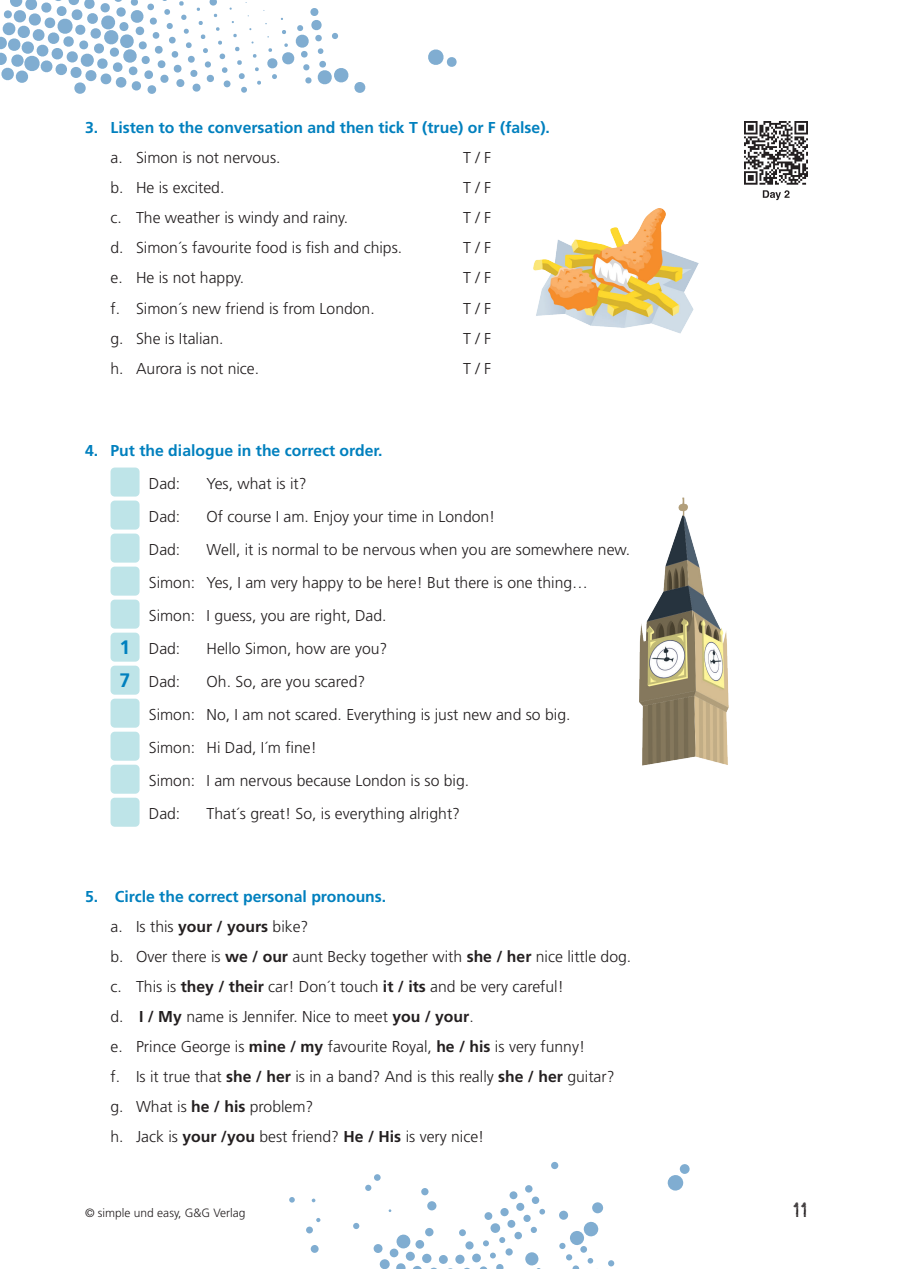
<style>
.page{position:relative;width:898px;height:1269px;background:#fff}
.page>*{position:absolute;margin:0;border:0;box-sizing:border-box;transform-origin:0 0}
.t1{font:21px "Punktype";color:#231f20}
.t2{font:300 15.75px/30px "Frutiger LT Std";color:#231f20}
.t3{font:700 15.75px "Frutiger LT Std";color:#0080be}
.t4{font:300 12px "Frutiger LT Std";color:#231f20}
.s1{font-weight:700;font-size:19.5px;color:#0080be}
.s2{font-weight:700;color:#0080be}
.s3{font-weight:700}
</style>
<div class="page">
<svg style="left:551px;top:1161px;width:7px;height:8px"></svg>
<svg style="left:421px;top:1187px;width:8px;height:8px"></svg>
<svg style="left:374px;top:1173px;width:7px;height:7px"></svg>
<svg style="left:525px;top:1184px;width:8px;height:8px"></svg>
<div style="left:509px;top:1191px;width:8px;height:8px;background:#80add1;border-radius:50%"></div>
<svg style="left:427px;top:1200px;width:10px;height:10px"></svg>
<div style="left:365px;top:1184px;width:6px;height:7px;background:#80add1;border-radius:50%"></div>
<svg style="left:531px;top:1196px;width:8px;height:8px"></svg>
<svg style="left:516px;top:1202px;width:8px;height:8px"></svg>
<svg style="left:500px;top:1207px;width:9px;height:9px"></svg>
<svg style="left:484px;top:1211px;width:8px;height:9px"></svg>
<svg style="left:539px;top:1208px;width:6px;height:6px"></svg>
<svg style="left:523px;top:1214px;width:8px;height:8px"></svg>
<svg style="left:507px;top:1219px;width:8px;height:8px"></svg>
<svg style="left:490px;top:1222px;width:10px;height:11px"></svg>
<div style="left:459px;top:1229px;width:7px;height:7px;background:#80add1;border-radius:50%"></div>
<svg style="left:425px;top:1227px;width:9px;height:9px"></svg>
<svg style="left:559px;top:1210px;width:9px;height:9px"></svg>
<svg style="left:530px;top:1226px;width:7px;height:7px"></svg>
<svg style="left:514px;top:1231px;width:8px;height:8px"></svg>
<svg style="left:499px;top:1236px;width:6px;height:7px"></svg>
<svg style="left:483px;top:1240px;width:6px;height:6px"></svg>
<div style="left:465px;top:1241px;width:9px;height:8px;background:#80add1;border-radius:50%"></div>
<svg style="left:415px;top:1239px;width:9px;height:9px"></svg>
<svg style="left:396px;top:1234px;width:15px;height:14px"></svg>
<svg style="left:353px;top:1222px;width:6px;height:7px"></svg>
<svg style="left:592px;top:1201px;width:11px;height:12px"></svg>
<svg style="left:505px;top:1248px;width:8px;height:7px"></svg>
<svg style="left:472px;top:1253px;width:9px;height:9px"></svg>
<svg style="left:455px;top:1254px;width:10px;height:10px"></svg>
<svg style="left:439px;top:1254px;width:9px;height:10px"></svg>
<svg style="left:422px;top:1253px;width:10px;height:10px"></svg>
<svg style="left:405px;top:1251px;width:10px;height:9px"></svg>
<svg style="left:389px;top:1248px;width:10px;height:9px"></svg>
<svg style="left:373px;top:1243px;width:10px;height:10px"></svg>
<svg style="left:316px;top:1218px;width:4px;height:4px"></svg>
<svg style="left:289px;top:1197px;width:6px;height:5px"></svg>
<svg style="left:583px;top:1221px;width:15px;height:15px"></svg>
<svg style="left:569px;top:1230px;width:15px;height:15px"></svg>
<svg style="left:559px;top:1242px;width:7px;height:7px"></svg>
<svg style="left:525px;top:1251px;width:14px;height:14px"></svg>
<svg style="left:479px;top:1252px;width:25px;height:16px"></svg>
<svg style="left:413px;top:1266px;width:8px;height:2px"></svg>
<svg style="left:396px;top:1263px;width:10px;height:5px"></svg>
<svg style="left:379px;top:1258px;width:11px;height:10px"></svg>
<svg style="left:306px;top:1226px;width:7px;height:7px"></svg>
<svg style="left:580px;top:1245px;width:7px;height:7px"></svg>
<svg style="left:310px;top:1244px;width:9px;height:8px"></svg>
<svg style="left:679px;top:1163px;width:11px;height:11px"></svg>
<svg style="left:667px;top:1174px;width:16px;height:16px"></svg>
<svg style="left:566px;top:1254px;width:13px;height:14px"></svg>
<svg style="left:608px;top:1259px;width:6px;height:7px"></svg>
<svg style="left:587px;top:1258px;width:7px;height:6px"></svg>
<svg style="left:428px;top:49px;width:29px;height:18px"></svg>
<div style="left:111px;top:467px;width:29px;height:29px;background:#bee4e8;border-radius:4px"></div>
<div style="left:111px;top:500px;width:29px;height:29px;background:#bee4e8;border-radius:4px"></div>
<div style="left:111px;top:533px;width:29px;height:29px;background:#bee4e8;border-radius:4px"></div>
<div style="left:111px;top:566px;width:29px;height:29px;background:#bee4e8;border-radius:4px"></div>
<div style="left:111px;top:599px;width:29px;height:29px;background:#bee4e8;border-radius:4px"></div>
<div style="left:111px;top:632px;width:29px;height:29px;background:#bee4e8;border-radius:4px"></div>
<div style="left:111px;top:665px;width:29px;height:29px;background:#bee4e8;border-radius:4px"></div>
<div style="left:111px;top:698px;width:29px;height:29px;background:#bee4e8;border-radius:4px"></div>
<div style="left:111px;top:731px;width:29px;height:29px;background:#bee4e8;border-radius:4px"></div>
<div style="left:111px;top:764px;width:29px;height:29px;background:#bee4e8;border-radius:4px"></div>
<div style="left:111px;top:797px;width:29px;height:29px;background:#bee4e8;border-radius:4px"></div>
<img style="left:533px;top:208px;width:165px;height:126px">
<img style="left:639px;top:497px;width:90px;height:268px">
<img style="left:744px;top:122px;width:63px;height:79px">
<svg style="left:0;top:0;width:366px;height:94px"></svg>
<p class="t3" style="left:85px;top:119px;width:466px">3. Listen to the conversation and then tick T (true) or F (false).</p>
<p class="t2" style="left:111px;top:143px;width:171px">a. Simon is not nervous.</p>
<p class="t2" style="left:463px;top:143px;width:30px">T / F</p>
<p class="t2" style="left:111px;top:173px;width:115px">b. He is excited.</p>
<p class="t2" style="left:463px;top:173px;width:30px">T / F</p>
<p class="t2" style="left:111px;top:203px;width:239px">c. The weather is windy and rainy.</p>
<p class="t2" style="left:463px;top:203px;width:30px">T / F</p>
<p class="t2" style="left:111px;top:233px;width:293px">d. Simon´s favourite food is fish and chips.</p>
<p class="t2" style="left:463px;top:233px;width:30px">T / F</p>
<p class="t2" style="left:111px;top:263px;width:135px">e. He is not happy.</p>
<p class="t2" style="left:463px;top:263px;width:30px">T / F</p>
<p class="t2" style="left:111px;top:293px;width:266px">f. Simon´s new friend is from London.</p>
<p class="t2" style="left:463px;top:293px;width:30px">T / F</p>
<p class="t2" style="left:111px;top:323px;width:115px">g. She is Italian.</p>
<p class="t2" style="left:463px;top:323px;width:30px">T / F</p>
<p class="t2" style="left:111px;top:353px;width:150px">h. Aurora is not nice.</p>
<p class="t2" style="left:463px;top:353px;width:30px">T / F</p>
<p class="t3" style="left:85px;top:441px;width:299px">4. Put the dialogue in the correct order.</p>
<p class="t2" style="left:149px;top:469px;width:33px">Dad:</p>
<p class="t2" style="left:207px;top:469px;width:102px">Yes, what is it?</p>
<p class="t2" style="left:149px;top:502px;width:33px">Dad:</p>
<p class="t2" style="left:207px;top:502px;width:290px">Of course I am. Enjoy your time in London!</p>
<p class="t2" style="left:149px;top:535px;width:33px">Dad:</p>
<p class="t2" style="left:207px;top:535px;width:425px">Well, it is normal to be nervous when you are somewhere new.</p>
<p class="t2" style="left:149px;top:568px;width:441px">Simon: Yes, I am very happy to be here! But there is one thing…</p>
<p class="t2" style="left:149px;top:601px;width:239px">Simon: I guess, you are right, Dad.</p>
<p class="t2" style="left:119px;top:634px;width:62px"><span class="s1">1</span> Dad:</p>
<p class="t2" style="left:207px;top:634px;width:182px">Hello Simon, how are you?</p>
<p class="t2" style="left:119px;top:667px;width:62px"><span class="s1">7</span> Dad:</p>
<p class="t2" style="left:149px;top:665px;width:423px;line-height:33px;text-indent:58px">Oh. So, are you scared?<br>Simon: No, I am not scared. Everything is just new and so big.<br>Simon: Hi Dad, I´m fine!<br>Simon: I am nervous because London is so big.<br>Dad:</p>
<p class="t2" style="left:207px;top:799px;width:255px">That´s great! So, is everything alright?</p>
<p class="t2" style="left:111px;top:881px;width:522px;text-indent:-26px"><span class="s2">5. Circle the correct personal pronouns.<br></span>a. Is this <span class="s3">your / yours</span> bike?<br>b. Over there is <span class="s3">we / our</span> aunt Becky together with <span class="s3">she / her</span> nice little dog. c. This is <span class="s3">they / their</span> car! Don´t touch <span class="s3">it / its</span> and be very careful!<br>d. <span class="s3">I / My</span> name is Jennifer. Nice to meet <span class="s3">you / your</span>.<br>e. Prince George is <span class="s3">mine / my</span> favourite Royal, <span class="s3">he / his</span> is very funny!<br>f. Is it true that <span class="s3">she / her</span> is in a band? And is this really <span class="s3">she / her</span> guitar? g. What is <span class="s3">he / his</span> problem?<br>h. Jack is <span class="s3">your /you</span> best friend? <span class="s3">He / His</span> is very nice!</p>
<p class="t4" style="left:85px;top:1205px;width:162px">© simple und easy, G&amp;G Verlag</p>
<h1 class="t1" style="left:792px;top:1197px;width:17px">11</h1>
</div>
